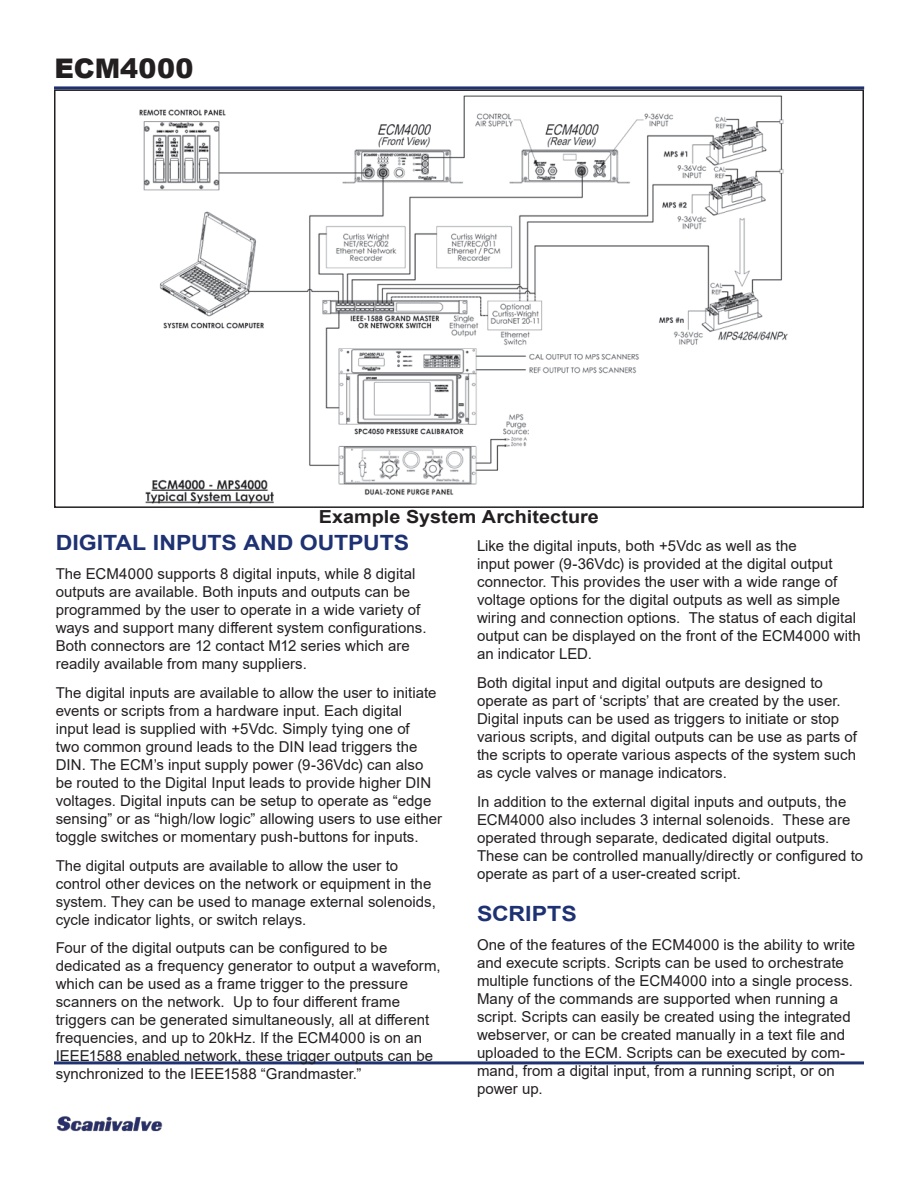
<style>
.page{position:relative;width:918px;height:1188px;background:#fff}
.page>*{position:absolute;margin:0;border:0;box-sizing:border-box;transform-origin:0 0}
.t1{font:900 27px "Arial";letter-spacing:.005em;color:#231f20}
.t2{font:700 21px "Arial";color:#1e3173;scale:1.1 1}
.t3{font:700 18px "Arial";color:#231f20;scale:1.1 1}
.t4{font:15px/18px "Arial";letter-spacing:.005em;color:#231f20}
</style>
<div class="page">
<hr style="left:54px;top:1061px;width:810px;height:3px;background:#1e3173">
<hr style="left:54px;top:86px;width:810px;height:3px;background:#1e3173">
<img style="left:139px;top:95px;width:649px;height:409px">
<div style="left:54px;top:89px;width:810px;height:419px;border:2px solid #231f20"></div>
<img style="left:56px;top:1116px;width:106px;height:16px">
<p class="t1" style="left:54px;top:49px;width:140px">ECM4000</p>
<p class="t3" style="left:319px;top:504px;width:256px">Example System Architecture</p>
<p class="t2" style="left:56px;top:528px;width:323px">DIGITAL INPUTS AND OUTPUTS</p>
<p class="t4" style="left:56px;top:565px;width:372px">The ECM4000 supports 8 digital inputs, while 8 digital outputs are available. Both inputs and outputs can be programmed by the user to operate in a wide variety of ways and support many different system configurations.<br>Both connectors are 12 contact M12 series which are readily available from many suppliers.</p>
<p class="t4" style="left:56px;top:683px;width:388px">The digital inputs are available to allow the user to initiate events or scripts from a hardware input. Each digital<br>input lead is supplied with +5Vdc. Simply tying one of<br>two common ground leads to the DIN lead triggers the DIN. The ECM’s input supply power (9-36Vdc) can also be routed to the Digital Input leads to provide higher DIN voltages. Digital inputs can be setup to operate as “edge sensing” or as “high/low logic” allowing users to use either toggle switches or momentary push-buttons for inputs.</p>
<p class="t4" style="left:56px;top:856px;width:382px">The digital outputs are available to allow the user to control other devices on the network or equipment in the system. They can be used to manage external solenoids, cycle indicator lights, or switch relays.</p>
<p class="t4" style="left:56px;top:939px;width:387px">Four of the digital outputs can be configured to be dedicated as a frequency generator to output a waveform, which can be used as a frame trigger to the pressure scanners on the network. Up to four different frame triggers can be generated simultaneously, all at different frequencies, and up to 20kHz. If the ECM4000 is on an IEEE1588 enabled network, these trigger outputs can be synchronized to the IEEE1588 “Grandmaster.”</p>
<p class="t4" style="left:477px;top:537px;width:385px">Like the digital inputs, both +5Vdc as well as the<br>input power (9-36Vdc) is provided at the digital output connector. This provides the user with a wide range of voltage options for the digital outputs as well as simple wiring and connection options. The status of each digital output can be displayed on the front of the ECM4000 with an indicator LED.</p>
<p class="t4" style="left:477px;top:673px;width:382px">Both digital input and digital outputs are designed to operate as part of ‘scripts’ that are created by the user.<br>Digital inputs can be used as triggers to initiate or stop various scripts, and digital outputs can be use as parts of the scripts to operate various aspects of the system such as cycle valves or manage indicators.</p>
<p class="t4" style="left:477px;top:792px;width:388px">In addition to the external digital inputs and outputs, the ECM4000 also includes 3 internal solenoids. These are operated through separate, dedicated digital outputs.<br>These can be controlled manually/directly or configured to operate as part of a user-created script.</p>
<p class="t2" style="left:477px;top:899px;width:92px">SCRIPTS</p>
<p class="t4" style="left:477px;top:936px;width:380px">One of the features of the ECM4000 is the ability to write and execute scripts. Scripts can be used to orchestrate multiple functions of the ECM4000 into a single process.<br>Many of the commands are supported when running a script. Scripts can easily be created using the integrated webserver, or can be created manually in a text file and uploaded to the ECM. Scripts can be executed by com&shy;mand, from a digital input, from a running script, or on power up.</p>
</div>
